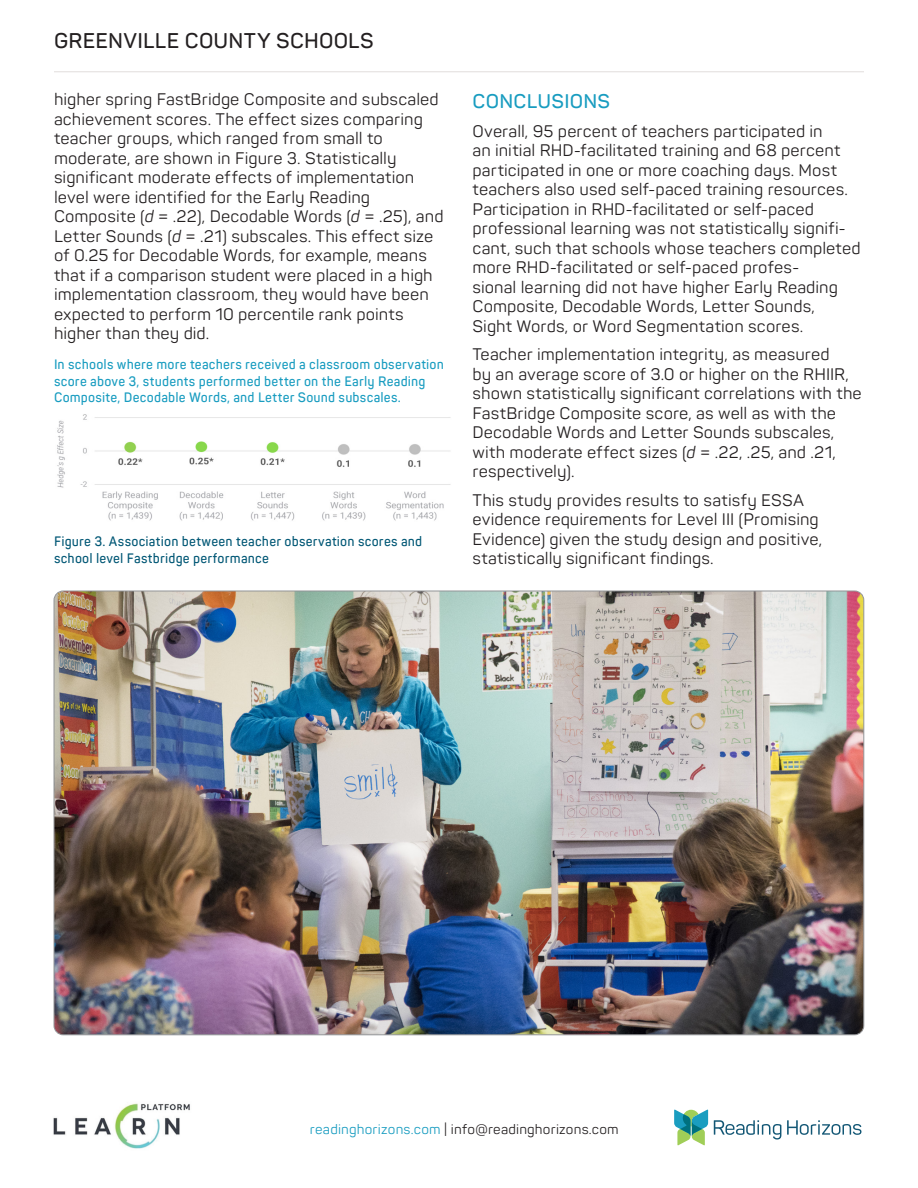
<style>
.page{position:relative;width:918px;height:1188px;background:#fff}
.page>*{position:absolute;margin:0;border:0;box-sizing:border-box;transform-origin:0 0}
.t1{font:600 21px "Panton";letter-spacing:.01em;color:#231f20}
.Heading_1{font:600 19.5px "Panton";letter-spacing:.01em;color:#189cc0}
.Bodytext{font:16.5px/19.5px "Panton";letter-spacing:.005em;color:#231f20}
.caption_blue{font:600 13.5px/16.5px "Panton Narrow";letter-spacing:.015em;color:#189cc0}
.Bodytext-2{font:600 13.5px/16.5px "Panton Narrow";letter-spacing:.015em;color:#005775}
.t2{font:13.5px "Panton";letter-spacing:.015em;color:#231f20}
.s1{font-style:italic}
.s2{color:#189cc0}
</style>
<div class="page">
<hr style="left:54px;top:71px;width:810px;height:1px;background:#e1dddc">
<img style="left:57px;top:414px;width:394px;height:107px">
<svg style="left:674px;top:1109px;width:34px;height:36px"></svg>
<svg style="left:714px;top:1120px;width:67px;height:20px"></svg>
<svg style="left:787px;top:1120px;width:74px;height:15px"></svg>
<img style="left:54px;top:591px;width:810px;height:444px">
<img style="left:53px;top:1103px;width:137px;height:46px">
<p class="t1" style="left:54px;top:28px;width:321px">GREENVILLE COUNTY SCHOOLS</p>
<p class="Bodytext" style="left:54px;top:90px;width:391px">higher spring FastBridge Composite and subscaled achievement scores. The effect sizes comparing teacher groups, which ranged from small to moderate, are shown in Figure 3. Statistically significant moderate effects of implementation level were identified for the Early Reading Composite (<span class="s1">d</span> = .22), Decodable Words (<span class="s1">d</span> = .25), and Letter Sounds (<span class="s1">d</span> = .21) subscales. This effect size of 0.25 for Decodable Words, for example, means that if a comparison student were placed in a high implementation classroom, they would have been expected to perform 10 percentile rank points higher than they did.</p>
<p class="caption_blue" style="left:54px;top:356px;width:391px">In schools where more teachers received a classroom observation score above 3, students performed better on the Early Reading<br>Composite, Decodable Words, and Letter Sound subscales.</p>
<p class="Bodytext-2" style="left:54px;top:533px;width:370px">Figure 3. Association between teacher observation scores and school level Fastbridge performance</p>
<p class="Heading_1" style="left:473px;top:89px;width:139px">CONCLUSIONS</p>
<p class="Bodytext" style="left:472px;top:121px;width:390px">Overall, 95 percent of teachers participated in<br>an initial RHD-facilitated training and 68 percent participated in one or more coaching days. Most teachers also used self-paced training resources.<br>Participation in RHD-facilitated or self-paced professional learning was not statistically signifi&shy;cant, such that schools whose teachers completed more RHD-facilitated or self-paced profes-<br>sional learning did not have higher Early Reading Composite, Decodable Words, Letter Sounds,<br>Sight Words, or Word Segmentation scores.</p>
<p class="Bodytext" style="left:472px;top:345px;width:391px">Teacher implementation integrity, as measured<br>by an average score of 3.0 or higher on the RHIIR, shown statistically significant correlations with the FastBridge Composite score, as well as with the Decodable Words and Letter Sounds subscales, with moderate effect sizes (<span class="s1">d</span> = .22, .25, and .21, respectively).</p>
<p class="Bodytext" style="left:472px;top:490px;width:351px">This study provides results to satisfy ESSA evidence requirements for Level III (Promising Evidence) given the study design and positive, statistically significant findings.</p>
<p class="t2" style="left:310px;top:1121px;width:310px"><span class="s2">readinghorizons.com</span> | info@readinghorizons.com</p>
</div>
